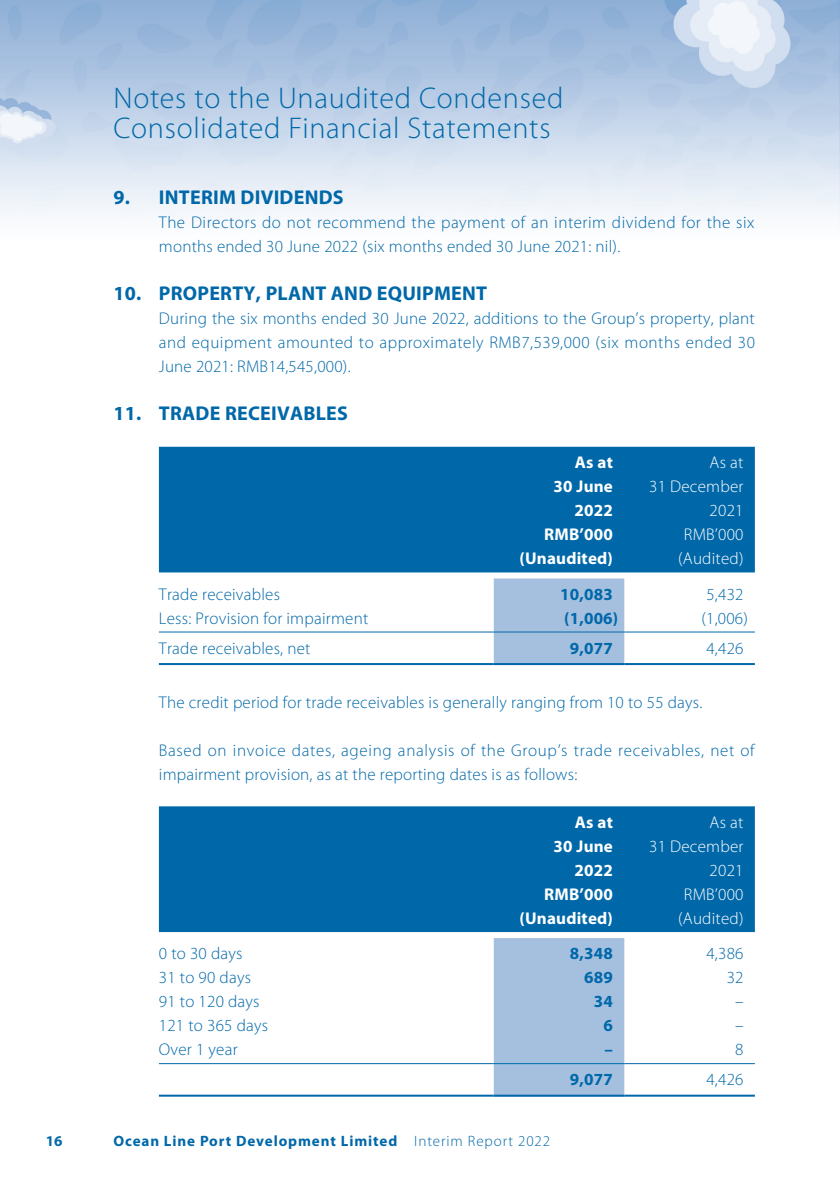
<style>
.page{position:relative;width:840px;height:1191px;background:#fff}
.page>*{position:absolute;margin:0;border:0;box-sizing:border-box;transform-origin:0 0}
.t1{font:300 30px/30px "Myriad Pro";letter-spacing:.025em;color:#0068a9}
._01_H1{font:700 20px "Myriad Pro";letter-spacing:.01em;color:#0068a9}
._00_txt{font:300 17px/24px "Myriad Pro";letter-spacing:.015em;color:#0068a9}
._50_Table_txt{font:300 17px "Myriad Pro";letter-spacing:.015em;color:#0068a9}
._00_txt-2{font:300 17px/24px "Myriad Pro";letter-spacing:.04em;color:#0068a9}
._50_Table_txt-2{font:300 17px "Myriad Pro";letter-spacing:.015em;color:#fff}
._50_Table_txt-3{font:700 17px "Myriad Pro";letter-spacing:.01em;color:#fff}
._50_Table_txt-4{font:700 17px "Myriad Pro";letter-spacing:.01em;color:#0068a9}
.t2{font:700 15px "Myriad Pro";letter-spacing:.06em;color:#0068a9}
.s1{font-weight:300}
</style>
<div class="page">
<img style="left:0;top:0;width:839px;height:1097px">
<div style="left:159px;top:447px;width:595px;height:125px;background:#0068a9"></div>
<div style="left:493px;top:578px;width:131px;height:85px;background:#a5c0df"></div>
<hr style="left:159px;top:631px;width:334px;height:1px;background:#0068a9">
<hr style="left:493px;top:631px;width:131px;height:1px;background:#0068a9">
<hr style="left:624px;top:631px;width:130px;height:1px;background:#0068a9">
<hr style="left:159px;top:663px;width:334px;height:2px;background:#0068a9">
<hr style="left:493px;top:663px;width:131px;height:2px;background:#0068a9">
<hr style="left:624px;top:663px;width:130px;height:2px;background:#0068a9">
<div style="left:159px;top:806px;width:595px;height:126px;background:#0068a9"></div>
<div style="left:493px;top:938px;width:131px;height:156px;background:#a5c0df"></div>
<hr style="left:159px;top:1063px;width:334px;height:1px;background:#0068a9">
<hr style="left:493px;top:1063px;width:131px;height:1px;background:#0068a9">
<hr style="left:624px;top:1063px;width:130px;height:1px;background:#0068a9">
<hr style="left:159px;top:1094px;width:334px;height:2px;background:#0068a9">
<hr style="left:493px;top:1094px;width:131px;height:2px;background:#0068a9">
<hr style="left:624px;top:1094px;width:130px;height:2px;background:#0068a9">
<h1 class="t1" style="left:113px;top:82px;width:451px">Notes to the Unaudited Condensed<br>Consolidated Financial Statements</h1>
<p class="_01_H1" style="left:113px;top:184px;width:232px">9. INTERIM DIVIDENDS</p>
<p class="_00_txt" style="left:159px;top:210px;width:596px">The Directors do not recommend the payment of an interim dividend for the six months ended 30 June 2022 (six months ended 30 June 2021: nil).</p>
<p class="_01_H1" style="left:113px;top:280px;width:375px">10. PROPERTY, PLANT AND EQUIPMENT</p>
<p class="_00_txt" style="left:159px;top:306px;width:597px;text-align:justify">During the six months ended 30 June 2022, additions to the Group’s property, plant and equipment amounted to approximately RMB7,539,000 (six months ended 30<br>June 2021: RMB14,545,000).</p>
<p class="_01_H1" style="left:113px;top:400px;width:236px">11. TRADE RECEIVABLES</p>
<p class="_50_Table_txt-3" style="left:574px;top:451px;width:39px">As at</p>
<p class="_50_Table_txt-3" style="left:553px;top:475px;width:61px">30 June</p>
<p class="_50_Table_txt-3" style="left:574px;top:499px;width:40px">2022</p>
<p class="_50_Table_txt-2" style="left:709px;top:452px;width:35px">As at</p>
<p class="_50_Table_txt-2" style="left:648px;top:476px;width:96px">31 December</p>
<p class="_50_Table_txt-2" style="left:709px;top:500px;width:35px">2021</p>
<p class="_50_Table_txt-3" style="left:544px;top:523px;width:70px">RMB’000</p>
<p class="_50_Table_txt-2" style="left:683px;top:524px;width:61px">RMB’000</p>
<p class="_50_Table_txt-3" style="left:519px;top:547px;width:95px">(Unaudited)</p>
<p class="_50_Table_txt-2" style="left:677px;top:548px;width:67px">(Audited)</p>
<p class="_50_Table_txt" style="left:159px;top:584px;width:123px">Trade receivables</p>
<p class="_50_Table_txt-4" style="left:560px;top:583px;width:54px">10,083</p>
<p class="_50_Table_txt" style="left:706px;top:584px;width:39px">5,432</p>
<p class="_50_Table_txt" style="left:159px;top:608px;width:211px">Less: Provision for impairment</p>
<p class="_50_Table_txt-4" style="left:564px;top:607px;width:56px">(1,006)</p>
<p class="_50_Table_txt" style="left:701px;top:608px;width:48px">(1,006)</p>
<p class="_50_Table_txt" style="left:159px;top:638px;width:153px">Trade receivables, net</p>
<p class="_50_Table_txt-4" style="left:569px;top:637px;width:44px">9,077</p>
<p class="_50_Table_txt" style="left:706px;top:638px;width:39px">4,426</p>
<p class="_00_txt" style="left:159px;top:689px;width:544px">The credit period for trade receivables is generally ranging from 10 to 55 days.</p>
<p class="_00_txt-2" style="left:159px;top:737px;width:597px">Based on invoice dates, ageing analysis of the Group’s trade receivables, net of impairment provision, as at the reporting dates is as follows:</p>
<p class="_50_Table_txt-3" style="left:574px;top:810px;width:39px">As at</p>
<p class="_50_Table_txt-3" style="left:553px;top:834px;width:61px">30 June</p>
<p class="_50_Table_txt-3" style="left:574px;top:858px;width:40px">2022</p>
<p class="_50_Table_txt-2" style="left:709px;top:811px;width:35px">As at</p>
<p class="_50_Table_txt-2" style="left:648px;top:835px;width:96px">31 December</p>
<p class="_50_Table_txt-2" style="left:709px;top:859px;width:35px">2021</p>
<p class="_50_Table_txt-3" style="left:544px;top:882px;width:70px">RMB’000</p>
<p class="_50_Table_txt-2" style="left:683px;top:883px;width:61px">RMB’000</p>
<p class="_50_Table_txt-3" style="left:519px;top:906px;width:95px">(Unaudited)</p>
<p class="_50_Table_txt-2" style="left:677px;top:907px;width:67px">(Audited)</p>
<p class="_50_Table_txt" style="left:159px;top:943px;width:85px">0 to 30 days</p>
<p class="_50_Table_txt-4" style="left:569px;top:942px;width:44px">8,348</p>
<p class="_50_Table_txt" style="left:706px;top:943px;width:39px">4,386</p>
<p class="_50_Table_txt" style="left:159px;top:967px;width:94px">31 to 90 days</p>
<p class="_50_Table_txt-4" style="left:584px;top:966px;width:30px">689</p>
<p class="_50_Table_txt" style="left:726px;top:967px;width:18px">32</p>
<p class="_50_Table_txt" style="left:159px;top:991px;width:102px">91 to 120 days</p>
<p class="_50_Table_txt-4" style="left:593px;top:990px;width:21px">34</p>
<p class="_50_Table_txt" style="left:734px;top:991px;width:10px">–</p>
<p class="_50_Table_txt" style="left:159px;top:1015px;width:111px">121 to 365 days</p>
<p class="_50_Table_txt-4" style="left:603px;top:1014px;width:11px">6</p>
<p class="_50_Table_txt" style="left:734px;top:1015px;width:10px">–</p>
<p class="_50_Table_txt" style="left:159px;top:1039px;width:80px">Over 1 year</p>
<p class="_50_Table_txt-4" style="left:604px;top:1038px;width:10px">–</p>
<p class="_50_Table_txt" style="left:734px;top:1039px;width:10px">8</p>
<p class="_50_Table_txt-4" style="left:569px;top:1068px;width:44px">9,077</p>
<p class="_50_Table_txt" style="left:706px;top:1069px;width:39px">4,426</p>
<p class="t2" style="left:46px;top:1131px;width:18px">16</p>
<p class="t2" style="left:113px;top:1131px;width:438px">Ocean Line Port Development Limited <span class="s1">Interim Report 2022</span></p>
</div>
